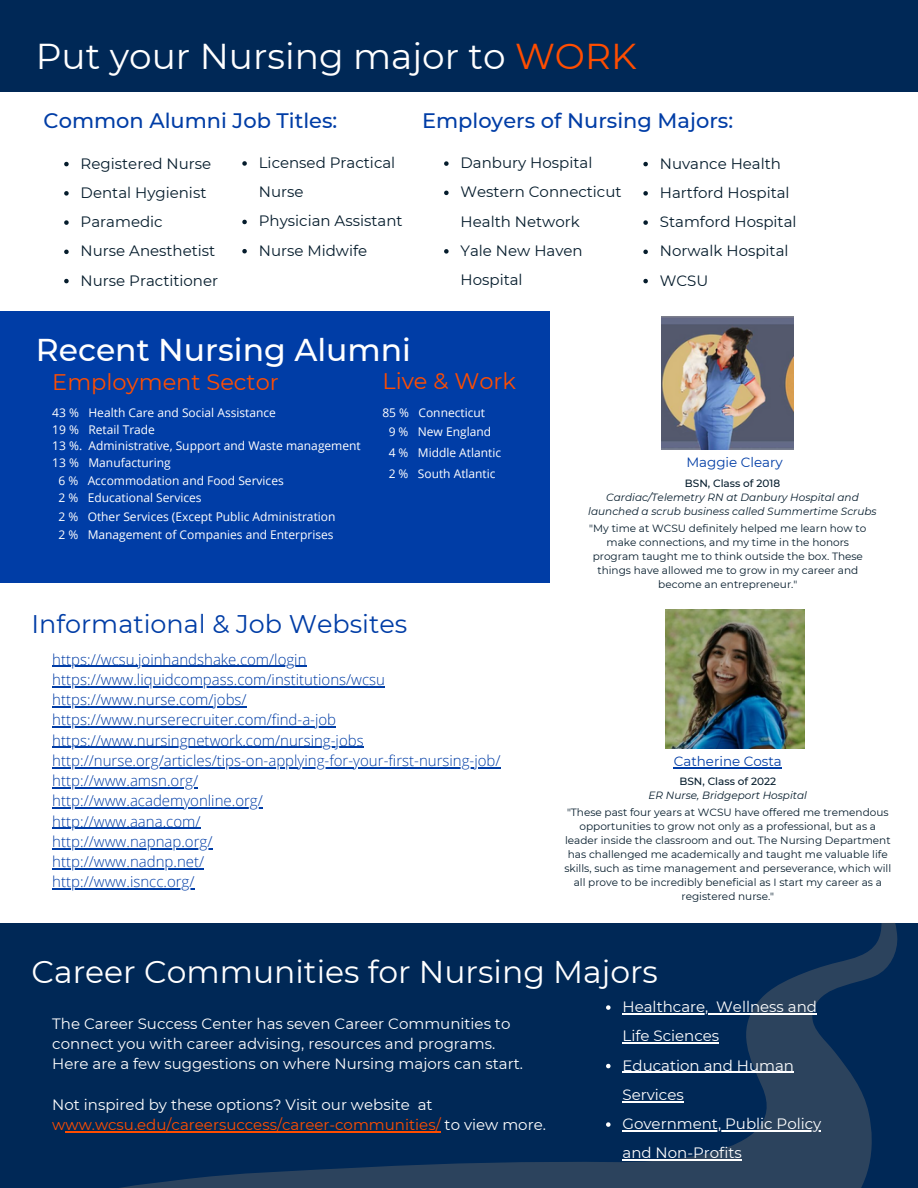
<style>
.page{position:relative;width:918px;height:1188px;background:#fff}
.page>*{position:absolute;margin:0;border:0;box-sizing:border-box;transform-origin:0 0}
.t1{font:35.85px "Montserrat";color:#fff}
.t2{font:31.5px "Montserrat";color:#fff}
.t3{font:500 31.5px "Montserrat";color:#fff}
.t4{font:25.5px "Montserrat";color:#003da6}
.t5{font:22.5px "Montserrat";color:#ff4d00}
.t6{font:500 21px "Montserrat";color:#003da6}
.t7{font:300 15px "Open Sans";color:#003da6}
.t8{font:15px/29.2px "Montserrat";color:#fff}
.t9{font:15px/29.2px "Montserrat";color:#051c2c}
.t10{font:13.5px "Montserrat";color:#003da6}
.t11{font:12px "Open Sans";color:#fff}
.t12{font:10.5px/14px "Montserrat";color:#051c2c;text-align:center}
.t13{font:italic 10.5px/14px "Montserrat";color:#051c2c;text-align:center}
.t14{font:500 10.5px "Montserrat";color:#051c2c}
.s1{color:#ff4d00}
</style>
<div class="page">
<div style="left:0;top:923px;width:918px;height:265px;background:#002856"></div>
<svg style="left:65px;top:922px;width:833px;height:266px"></svg>
<div style="left:0;top:312px;width:918px;height:271px;background:#003da6"></div>
<div style="left:0;top:0;width:918px;height:92px;background:#002856"></div>
<hr style="left:65px;top:1131px;width:376px;height:1px;background:#ff4d00">
<svg style="left:606px;top:1005px;width:5px;height:5px"></svg>
<hr style="left:623px;top:1013px;width:85px;height:1px;background:#fff">
<hr style="left:716px;top:1013px;width:101px;height:1px;background:#fff">
<hr style="left:623px;top:1042px;width:96px;height:2px;background:#fff">
<svg style="left:606px;top:1064px;width:5px;height:4px"></svg>
<hr style="left:623px;top:1072px;width:171px;height:1px;background:#fff">
<hr style="left:623px;top:1101px;width:61px;height:1px;background:#fff">
<svg style="left:606px;top:1122px;width:5px;height:5px"></svg>
<hr style="left:623px;top:1130px;width:198px;height:1px;background:#fff">
<hr style="left:623px;top:1159px;width:119px;height:2px;background:#fff">
<svg style="left:64px;top:162px;width:5px;height:4px"></svg>
<svg style="left:64px;top:191px;width:5px;height:5px"></svg>
<svg style="left:64px;top:220px;width:5px;height:5px"></svg>
<svg style="left:64px;top:250px;width:5px;height:4px"></svg>
<svg style="left:64px;top:279px;width:5px;height:4px"></svg>
<svg style="left:242px;top:161px;width:5px;height:5px"></svg>
<svg style="left:242px;top:220px;width:5px;height:4px"></svg>
<svg style="left:242px;top:249px;width:5px;height:4px"></svg>
<svg style="left:444px;top:161px;width:5px;height:5px"></svg>
<svg style="left:444px;top:191px;width:5px;height:4px"></svg>
<svg style="left:444px;top:249px;width:5px;height:5px"></svg>
<svg style="left:643px;top:162px;width:5px;height:4px"></svg>
<svg style="left:643px;top:191px;width:5px;height:5px"></svg>
<svg style="left:643px;top:220px;width:5px;height:5px"></svg>
<svg style="left:643px;top:250px;width:5px;height:4px"></svg>
<svg style="left:643px;top:279px;width:5px;height:4px"></svg>
<div style="left:551px;top:306px;width:367px;height:282px;background:#fff"></div>
<hr style="left:52px;top:666px;width:255px;height:1px;background:#003da6">
<hr style="left:52px;top:686px;width:333px;height:1px;background:#003da6">
<hr style="left:52px;top:706px;width:195px;height:1px;background:#003da6">
<hr style="left:52px;top:727px;width:284px;height:1px;background:#003da6">
<hr style="left:52px;top:747px;width:312px;height:1px;background:#003da6">
<hr style="left:52px;top:767px;width:449px;height:1px;background:#003da6">
<hr style="left:52px;top:787px;width:146px;height:1px;background:#003da6">
<hr style="left:52px;top:808px;width:211px;height:1px;background:#003da6">
<hr style="left:52px;top:828px;width:149px;height:1px;background:#003da6">
<hr style="left:52px;top:848px;width:161px;height:1px;background:#003da6">
<hr style="left:52px;top:868px;width:152px;height:1px;background:#003da6">
<hr style="left:52px;top:889px;width:143px;height:1px;background:#003da6">
<img style="left:661px;top:317px;width:133px;height:132px">
<img style="left:665px;top:609px;width:140px;height:140px">
<hr style="left:674px;top:767px;width:108px;height:1px;background:#003da6">
<p class="t1" style="left:36px;top:35px;width:602px">Put your Nursing major to <span class="s1">WORK</span></p>
<p class="t6" style="left:44px;top:107px;width:295px">Common Alumni Job Titles:</p>
<p class="t6" style="left:422px;top:107px;width:313px">Employers of Nursing Majors:</p>
<p class="t9" style="left:81px;top:149px;width:132px">Registered Nurse</p>
<p class="t9" style="left:81px;top:178px;width:127px">Dental Hygienist</p>
<p class="t9" style="left:81px;top:207px;width:84px">Paramedic</p>
<p class="t9" style="left:81px;top:236px;width:136px">Nurse Anesthetist</p>
<p class="t9" style="left:81px;top:266px;width:139px">Nurse Practitioner</p>
<p class="t9" style="left:259px;top:148px;width:138px">Licensed Practical<br>Nurse</p>
<p class="t9" style="left:259px;top:206px;width:145px">Physician Assistant</p>
<p class="t9" style="left:259px;top:236px;width:110px">Nurse Midwife</p>
<p class="t3" style="left:36px;top:330px;width:377px">Recent Nursing Alumni</p>
<p class="t9" style="left:461px;top:148px;width:133px">Danbury Hospital</p>
<p class="t9" style="left:461px;top:177px;width:163px">Western Connecticut<br>Health Network</p>
<p class="t9" style="left:461px;top:236px;width:124px">Yale New Haven<br>Hospital</p>
<p class="t9" style="left:660px;top:149px;width:123px">Nuvance Health</p>
<p class="t9" style="left:660px;top:178px;width:131px">Hartford Hospital</p>
<p class="t9" style="left:660px;top:207px;width:138px">Stamford Hospital</p>
<p class="t9" style="left:660px;top:236px;width:130px">Norwalk Hospital</p>
<p class="t9" style="left:660px;top:266px;width:50px">WCSU</p>
<p class="t5" style="left:52px;top:368px;width:228px">Employment Sector</p>
<p class="t11" style="left:52px;top:405px;width:225px">43 % Health Care and Social Assistance</p>
<p class="t11" style="left:52px;top:421px;width:104px">19 % Retail Trade</p>
<p class="t11" style="left:52px;top:437px;width:310px">13 %. Administrative, Support and Waste management</p>
<p class="t11" style="left:52px;top:454px;width:120px">13 % Manufacturing</p>
<p class="t11" style="left:58px;top:472px;width:227px">6 % Accommodation and Food Services</p>
<p class="t11" style="left:58px;top:489px;width:145px">2 % Educational Services</p>
<p class="t11" style="left:58px;top:508px;width:279px">2 % Other Services (Except Public Administration</p>
<p class="t11" style="left:58px;top:526px;width:277px">2 % Management of Companies and Enterprises</p>
<p class="t5" style="left:382px;top:367px;width:135px">Live &amp; Work</p>
<p class="t11" style="left:382px;top:405px;width:104px">85 % Connecticut</p>
<p class="t11" style="left:389px;top:424px;width:104px">9 % New England</p>
<p class="t11" style="left:389px;top:444px;width:114px">4 % Middle Atlantic</p>
<p class="t11" style="left:389px;top:465px;width:108px">2 % South Atlantic</p>
<p class="t4" style="left:32px;top:608px;width:377px">Informational &amp; Job Websites</p>
<p class="t7" style="left:52px;top:649px;width:256px">https://wcsu.joinhandshake.com/login</p>
<p class="t7" style="left:52px;top:669px;width:334px">https://www.liquidcompass.com/institutions/wcsu</p>
<p class="t7" style="left:52px;top:689px;width:196px">https://www.nurse.com/jobs/</p>
<p class="t7" style="left:52px;top:709px;width:285px">https://www.nurserecruiter.com/find-a-job</p>
<p class="t7" style="left:52px;top:730px;width:313px">https://www.nursingnetwork.com/nursing-jobs</p>
<p class="t7" style="left:52px;top:750px;width:450px">http://nurse.org/articles/tips-on-applying-for-your-first-nursing-job/</p>
<p class="t7" style="left:52px;top:770px;width:147px">http://www.amsn.org/</p>
<p class="t7" style="left:52px;top:790px;width:212px">http://www.academyonline.org/</p>
<p class="t7" style="left:52px;top:811px;width:150px">http://www.aana.com/</p>
<p class="t7" style="left:52px;top:831px;width:162px">http://www.napnap.org/</p>
<p class="t7" style="left:52px;top:851px;width:153px">http://www.nadnp.net/</p>
<p class="t7" style="left:52px;top:871px;width:144px">http://www.isncc.org/</p>
<p class="t10" style="left:686px;top:453px;width:98px">Maggie Cleary</p>
<p class="t14" style="left:685px;top:477px;width:97px">BSN, Class of 2018</p>
<p class="t13" style="left:588px;top:490px;width:290px">Cardiac/Telemetry RN at Danbury Hospital and launched a scrub business called Summertime Scrubs</p>
<p class="t12" style="left:589px;top:522px;width:279px">"My time at WCSU definitely helped me learn how to make connections, and my time in the honors program taught me to think outside the box. These things have allowed me to grow in my career and become an entrepreneur."</p>
<p class="t10" style="left:674px;top:753px;width:110px">Catherine Costa</p>
<p class="t14" style="left:680px;top:775px;width:98px">BSN, Class of 2022</p>
<p class="t13" style="left:649px;top:788px;width:160px">ER Nurse, Bridgeport Hospital</p>
<p class="t12" style="left:564px;top:805px;width:328px">"These past four years at WCSU have offered me tremendous opportunities to grow not only as a professional, but as a leader inside the classroom and out. The Nursing Department has challenged me academically and taught me valuable life skills, such as time management and perseverance, which will all prove to be incredibly beneficial as I start my career as a registered nurse."</p>
<p class="t2" style="left:32px;top:952px;width:628px">Career Communities for Nursing Majors</p>
<p class="t8" style="left:52px;top:1013px;width:460px;line-height:20.2px">The Career Success Center has seven Career Communities to connect you with career advising, resources and programs.</p>
<p class="t8" style="left:52px;top:1049px;width:472px">Here are a few suggestions on where Nursing majors can start.</p>
<p class="t8" style="left:52px;top:1094px;width:495px;line-height:20.2px">Not inspired by these options? Visit our website at <span class="s1">www.wcsu.edu/careersuccess/career-communities/</span> to view more.</p>
<p class="t8" style="left:623px;top:992px;width:196px">Healthcare, Wellness and<br>Life Sciences</p>
<p class="t8" style="left:623px;top:1051px;width:173px">Education and Human<br>Services</p>
<p class="t8" style="left:623px;top:1109px;width:200px">Government, Public Policy and Non-Profits</p>
</div>
